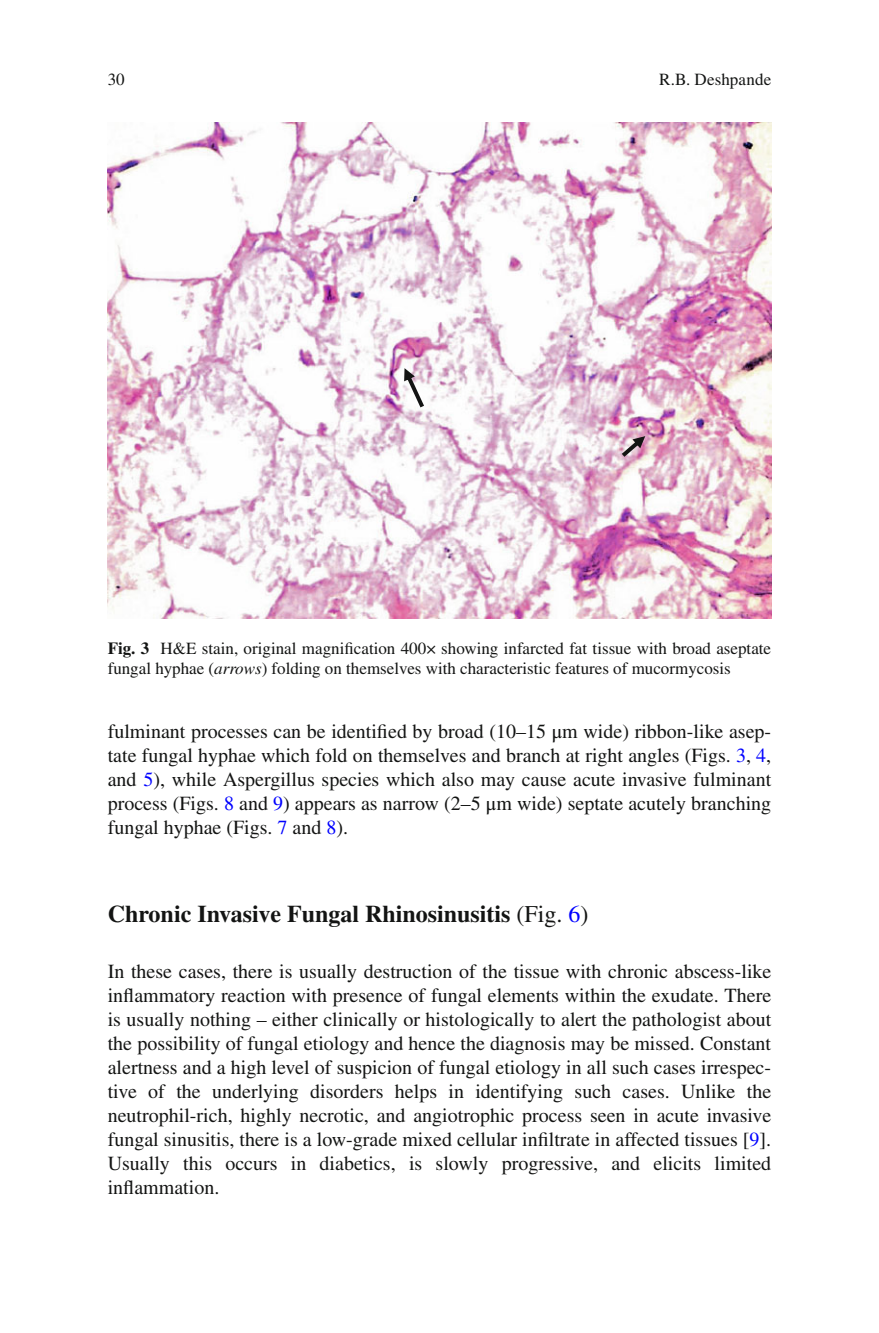
<style>
.page{position:relative;width:879px;height:1333px;background:#fff}
.page>*{position:absolute;margin:0;border:0;box-sizing:border-box;transform-origin:0 0}
.t1{font:700 24px "Times";color:#131413}
.t2{font:20px/24px "Times";color:#131413;text-align:justify}
.t3{font:17px/20px "Times";color:#131413}
.s1{font-weight:700}
.s2{font-style:italic}
.s3{font-family:"STIX General"}
.s4{color:#00f}
.s5{font-weight:400}
.s6{font-weight:400;color:#00f}
</style>
<div class="page">
<img style="left:108px;top:122px;width:663px;height:497px">
<svg style="left:404px;top:368px;width:20px;height:39px"></svg>
<svg style="left:622px;top:436px;width:23px;height:21px"></svg>
<p class="t3" style="left:108px;top:71px;width:19px">30</p>
<p class="t3" style="left:659px;top:71px;width:113px">R.B. Deshpande</p>
<p class="t3" style="left:108px;top:640px;width:665px"><span class="s1">Fig. 3</span> H&amp;E stain, original magnification 400× showing infarcted fat tissue with broad aseptate fungal hyphae ( <span class="s2">arrows</span> ) folding on themselves with characteristic features of mucormycosis</p>
<p class="t2" style="left:108px;top:721px;width:665px">fulminant processes can be identified by broad (10–15 <span class="s3">μ</span>m wide) ribbon-like asep&shy;tate fungal hyphae which fold on themselves and branch at right angles (Figs. <span class="s4">3</span> , <span class="s4">4</span> , and <span class="s4">5</span> ), while Aspergillus species which also may cause acute invasive fulminant process (Figs. <span class="s4">8</span> and <span class="s4">9</span> ) appears as narrow (2–5 <span class="s3">μ</span>m wide) septate acutely branching fungal hyphae (Figs. <span class="s4">7</span> and <span class="s4">8</span> ).</p>
<p class="t1" style="left:108px;top:905px;width:482px">Chronic Invasive Fungal Rhinosinusitis <span class="s5">(Fig.</span> <span class="s6">6</span> <span class="s5">)</span></p>
<p class="t2" style="left:108px;top:961px;width:665px">In these cases, there is usually destruction of the tissue with chronic abscess-like inflammatory reaction with presence of fungal elements within the exudate. There is usually nothing – either clinically or histologically to alert the pathologist about the possibility of fungal etiology and hence the diagnosis may be missed. Constant alertness and a high level of suspicion of fungal etiology in all such cases irrespec&shy;tive of the underlying disorders helps in identifying such cases. Unlike the neutrophil- rich, highly necrotic, and angiotrophic process seen in acute invasive fungal sinusitis, there is a low-grade mixed cellular infiltrate in affected tissues [ <span class="s4">9</span> ].<br>Usually this occurs in diabetics, is slowly progressive, and elicits limited inflammation.</p>
</div>
